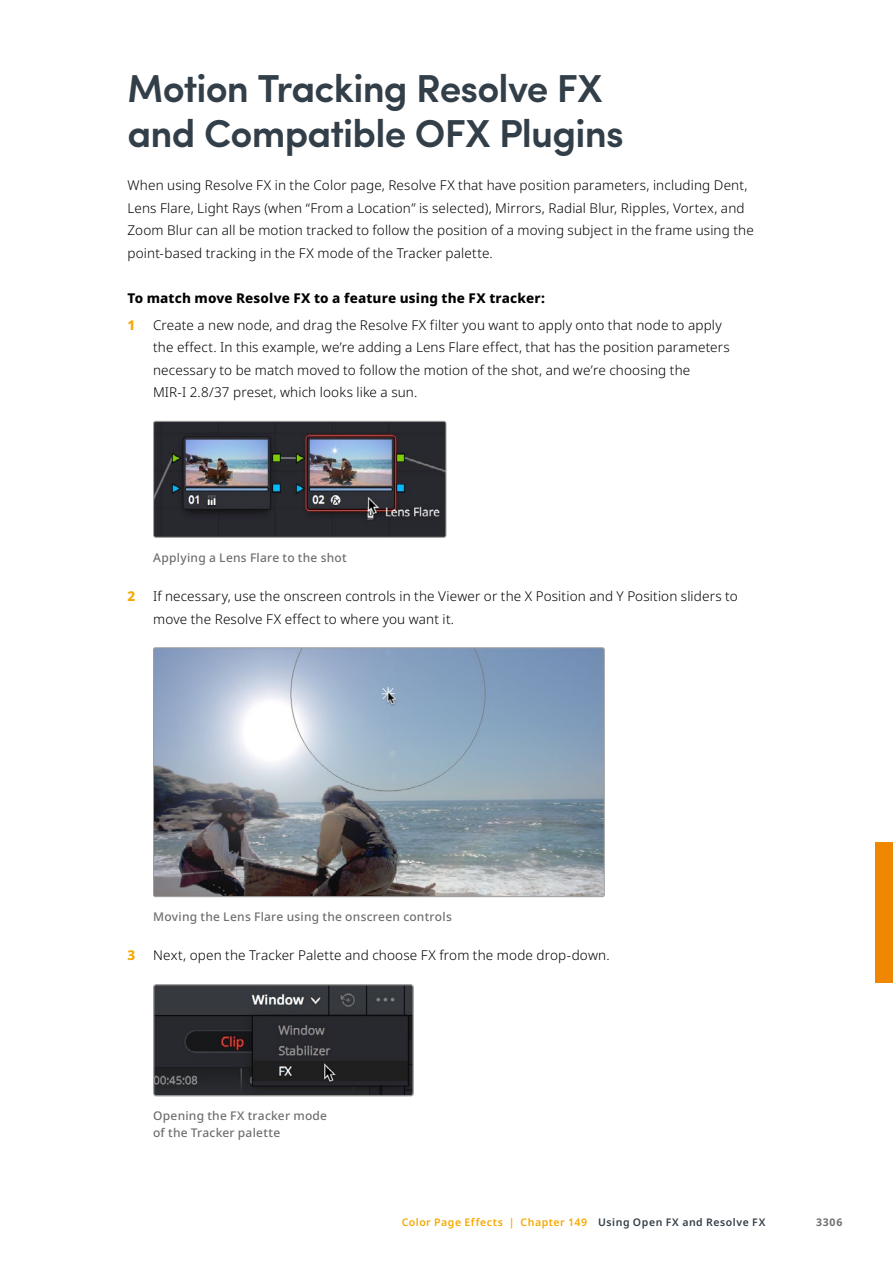
<style>
.page{position:relative;width:893px;height:1263px;background:#fff}
.page>*{position:absolute;margin:0;border:0;box-sizing:border-box;transform-origin:0 0}
.t1{font:600 39px/45px "Sofia Pro";letter-spacing:-.02em;color:#323e48}
.t2{font:300 13.5px/22.5px "Noto Sans";letter-spacing:.01em;color:#000}
.t3{font:800 13.5px "Noto Sans";letter-spacing:.01em;color:#000}
.t4{font:800 13.5px "Noto Sans";color:#f6a900}
.t5{font:500 12px/16.5px "Noto Sans";letter-spacing:.02em;color:#706f6f}
.t6{font:600 10.5px "Noto Sans";letter-spacing:.05em;color:#f6a900}
.t7{font:700 10.5px "Noto Sans";color:#706f6f}
.s1{color:#323e48}
</style>
<div class="page">
<img style="left:155px;top:421px;width:291px;height:115px">
<div style="left:153px;top:421px;width:293px;height:117px;border:1px solid #9d9d9c;border-radius:2px"></div>
<img style="left:155px;top:649px;width:448px;height:246px">
<div style="left:153px;top:647px;width:452px;height:250px;border:1px solid #9d9d9c;border-radius:2px"></div>
<img style="left:155px;top:986px;width:257px;height:108px">
<div style="left:153px;top:984px;width:261px;height:112px;border:1px solid #9d9d9c;border-radius:3px"></div>
<div style="left:876px;top:842px;width:17px;height:140px;background:#f08700"></div>
<h1 class="t1" style="left:128px;top:63px;width:498px">Motion Tracking Resolve FX and Compatible OFX Plugins</h1>
<p class="t2" style="left:128px;top:174px;width:628px">When using Resolve FX in the Color page, Resolve FX that have position parameters, including Dent, Lens Flare, Light Rays (when “From a Location” is selected), Mirrors, Radial Blur, Ripples, Vortex, and Zoom Blur can all be motion tracked to follow the position of a moving subject in the frame using the point-based tracking in the FX mode of the Tracker palette.</p>
<p class="t3" style="left:128px;top:288px;width:419px">To match move Resolve FX to a feature using the FX tracker:</p>
<p class="t4" style="left:128px;top:315px;width:9px">1</p>
<p class="t2" style="left:153px;top:314px;width:578px">Create a new node, and drag the Resolve FX filter you want to apply onto that node to apply the effect. In this example, we’re adding a Lens Flare effect, that has the position parameters necessary to be match moved to follow the motion of the shot, and we’re choosing the<br>MIR-I 2.8/37 preset, which looks like a sun.</p>
<p class="t5" style="left:153px;top:549px;width:195px">Applying a Lens Flare to the shot</p>
<p class="t4" style="left:128px;top:586px;width:9px">2</p>
<p class="t2" style="left:153px;top:585px;width:586px">If necessary, use the onscreen controls in the Viewer or the X Position and Y Position sliders to move the Resolve FX effect to where you want it.</p>
<p class="t5" style="left:153px;top:908px;width:300px">Moving the Lens Flare using the onscreen controls</p>
<p class="t4" style="left:128px;top:946px;width:9px">3</p>
<p class="t2" style="left:153px;top:945px;width:458px">Next, open the Tracker Palette and choose FX from the mode drop-down.</p>
<p class="t5" style="left:153px;top:1108px;width:176px">Opening the FX tracker mode of the Tracker palette</p>
<p class="t6" style="left:402px;top:1215px;width:365px">Color Page Effects | Chapter 149 <span class="s1">Using Open FX and Resolve FX</span></p>
<p class="t7" style="left:816px;top:1215px;width:28px">3306</p>
</div>
